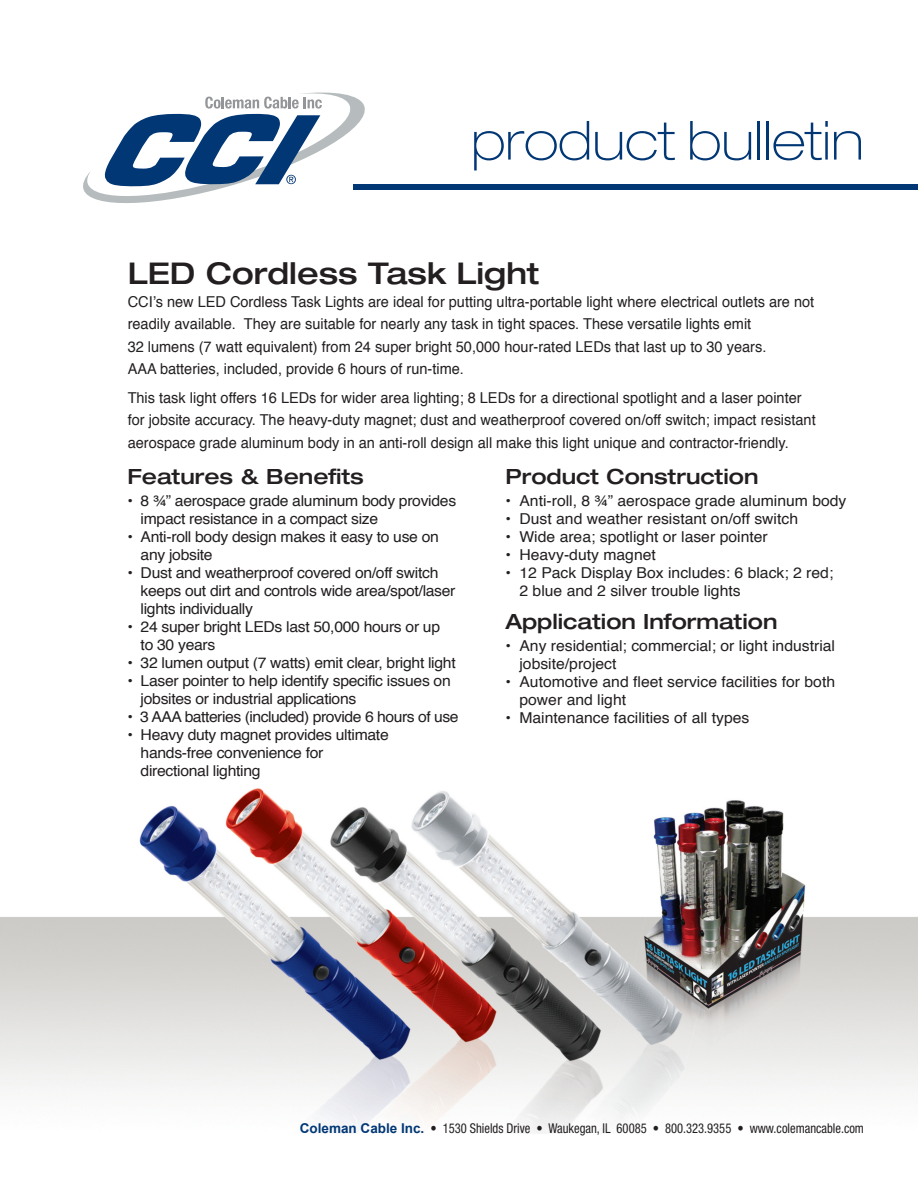
<style>
.page{position:relative;width:918px;height:1188px;background:#fff}
.page>*{position:absolute;margin:0;border:0;box-sizing:border-box;transform-origin:0 0}
.t1{font:100 expanded 54px "Helvetica Neue LT Std";color:#013775}
.t2{font:500 expanded 30px "Helvetica Neue LT Pro";color:#231f20}
.t3{font:500 expanded 21px "Helvetica Neue LT Pro";color:#231f20}
.t4{font:15px/22.5px "Helvetica";color:#231f20}
.t5{font:15px/18px "Helvetica";letter-spacing:-.02em;color:#231f20;scale:1.05 1}
.t6{font:15px/18px "Helvetica";color:#231f20;scale:1.05 1}
.t7{font:15px "Helvetica";letter-spacing:-.03em;color:#231f20;scale:1.05 1}
.t8{font:condensed 13.5px "Helvetica Neue LT Pro";color:#231f20;scale:.93 1}
.s1{font-family:"Arial";font-weight:700;font-stretch:normal;color:#013775}
</style>
<div class="page">
<img style="left:0;top:788px;width:918px;height:345px">
<div style="left:353px;top:185px;width:565px;height:5px;background:#013775"></div>
<svg style="left:83px;top:92px;width:287px;height:111px"></svg>
<h1 class="t1" style="left:471px;top:121px;width:394px">product bulletin</h1>
<h2 class="t2" style="left:128px;top:263px;width:413px">LED Cordless Task Light</h2>
<p class="t4" style="left:128px;top:292px;width:688px">CCI’s new LED Cordless Task Lights are ideal for putting ultra-portable light where electrical outlets are not readily available. They are suitable for nearly any task in tight spaces. These versatile lights emit<br>32 lumens (7 watt equivalent) from 24 super bright 50,000 hour-rated LEDs that last up to 30 years.<br>AAA batteries, included, provide 6 hours of run-time.</p>
<p class="t4" style="left:128px;top:388px;width:690px">This task light offers 16 LEDs for wider area lighting; 8 LEDs for a directional spotlight and a laser pointer for jobsite accuracy. The heavy-duty magnet; dust and weatherproof covered on/off switch; impact resistant aerospace grade aluminum body in an anti-roll design all make this light unique and contractor-friendly.</p>
<h3 class="t3" style="left:127px;top:469px;width:238px">Features &amp; Benefits</h3>
<p class="t5" style="left:141px;top:493px;width:302px;text-indent:-13px">• 8 ¾” aerospace grade aluminum body provides impact resistance in a compact size</p>
<p class="t5" style="left:141px;top:529px;width:286px;text-indent:-13px">• Anti-roll body design makes it easy to use on any jobsite</p>
<p class="t5" style="left:141px;top:565px;width:301px;text-indent:-13px">• Dust and weatherproof covered on/off switch keeps out dirt and controls wide area/spot/laser lights individually</p>
<p class="t5" style="left:141px;top:619px;width:287px;text-indent:-13px">• 24 super bright LEDs last 50,000 hours or up to 30 years</p>
<p class="t5" style="left:128px;top:655px;width:314px">• 32 lumen output (7 watts) emit clear, bright light</p>
<p class="t5" style="left:141px;top:673px;width:297px;text-indent:-13px">• Laser pointer to help identify specific issues on jobsites or industrial applications</p>
<p class="t7" style="left:128px;top:710px;width:317px">• 3 AAA batteries (included) provide 6 hours of use</p>
<p class="t5" style="left:141px;top:727px;width:238px;text-indent:-13px">• Heavy duty magnet provides ultimate hands-free convenience for directional lighting</p>
<h3 class="t3" style="left:505px;top:469px;width:255px">Product Construction</h3>
<p class="t6" style="left:505px;top:493px;width:326px">• Anti-roll, 8 ¾” aerospace grade aluminum body</p>
<p class="t6" style="left:505px;top:511px;width:280px">• Dust and weather resistant on/off switch</p>
<p class="t6" style="left:505px;top:529px;width:251px">• Wide area; spotlight or laser pointer</p>
<p class="t6" style="left:505px;top:547px;width:145px">• Heavy-duty magnet</p>
<p class="t6" style="left:519px;top:565px;width:300px;text-indent:-14px">• 12 Pack Display Box includes: 6 black; 2 red;<br>2 blue and 2 silver trouble lights</p>
<h3 class="t3" style="left:505px;top:614px;width:274px">Application Information</h3>
<p class="t6" style="left:519px;top:638px;width:302px;text-indent:-14px">• Any residential; commercial; or light industrial jobsite/project</p>
<p class="t6" style="left:519px;top:674px;width:302px;text-indent:-14px">• Automotive and fleet service facilities for both power and light</p>
<p class="t6" style="left:505px;top:710px;width:234px">• Maintenance facilities of all types</p>
<p class="t8" style="left:300px;top:1123px;width:608px"><span class="s1">Coleman Cable Inc.</span> • 1530 Shields Drive • Waukegan, IL 60085 • 800.323.9355 • www.colemancable.com</p>
</div>
